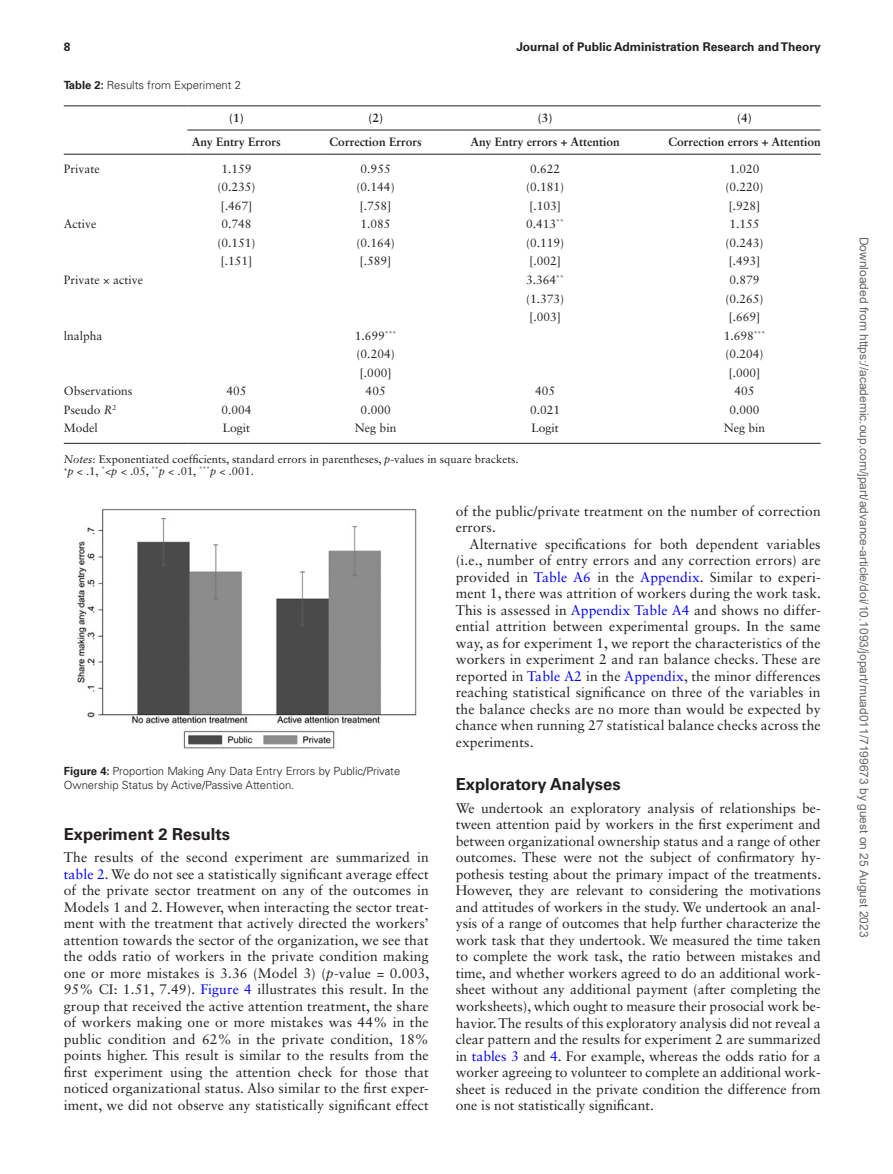
<style>
.page{position:relative;width:893px;height:1174px;background:#fff}
.page>*{position:absolute;margin:0;border:0;box-sizing:border-box;transform-origin:0 0}
.t1{font:700 16.5px "Univers LT Std";color:#231f20}
.t2{font:13.8px/16.5px "Sabon LT Std";letter-spacing:.01em;color:#231f20;text-align:justify}
.t3{font:12px "Sabon LT Std";color:#231f20}
.t4{font:12px "Arial";color:#666}
.t5{font:700 12px "Sabon LT Std";color:#231f20}
.t6{font:700 12px "Univers LT Std";color:#231f20}
.t7{font:300 11.25px/14.2px "Univers LT Std";color:#231f20}
.t8{font:11.25px/12px "Sabon LT Std";color:#231f20}
.s1{font-weight:700}
.s2{font-style:italic}
.s3{color:#00f}
</style>
<div class="page">
<hr style="left:64px;top:105px;width:123px;height:1px;background:#231f20">
<hr style="left:187px;top:105px;width:138px;height:1px;background:#231f20">
<hr style="left:325px;top:105px;width:141px;height:1px;background:#231f20">
<hr style="left:466px;top:105px;width:198px;height:1px;background:#231f20">
<hr style="left:664px;top:105px;width:157px;height:1px;background:#231f20">
<hr style="left:187px;top:130px;width:138px;height:1px;background:#231f20">
<hr style="left:187px;top:154px;width:138px;height:1px;background:#231f20">
<hr style="left:325px;top:130px;width:141px;height:1px;background:#231f20">
<hr style="left:325px;top:154px;width:141px;height:1px;background:#231f20">
<hr style="left:466px;top:130px;width:198px;height:1px;background:#231f20">
<hr style="left:466px;top:154px;width:198px;height:1px;background:#231f20">
<hr style="left:664px;top:130px;width:157px;height:1px;background:#231f20">
<hr style="left:664px;top:154px;width:157px;height:1px;background:#231f20">
<hr style="left:64px;top:443px;width:123px;height:1px;background:#231f20">
<hr style="left:187px;top:443px;width:138px;height:1px;background:#231f20">
<hr style="left:325px;top:443px;width:141px;height:1px;background:#231f20">
<hr style="left:466px;top:443px;width:198px;height:1px;background:#231f20">
<hr style="left:664px;top:443px;width:157px;height:1px;background:#231f20">
<hr style="left:64px;top:154px;width:123px;height:1px;background:#231f20">
<img style="left:77px;top:509px;width:340px;height:240px">
<p class="t6" style="left:64px;top:40px;width:8px">8</p>
<p class="t6" style="left:516px;top:40px;width:306px">Journal of Public Administration Research and Theory</p>
<p class="t7" style="left:64px;top:78px;width:179px"><span class="s1">Table 2:</span> Results from Experiment 2</p>
<p class="t5" style="left:229px;top:110px;width:16px">(1)</p>
<p class="t5" style="left:368px;top:110px;width:16px">(2)</p>
<p class="t5" style="left:538px;top:110px;width:16px">(3)</p>
<p class="t5" style="left:737px;top:110px;width:16px">(4)</p>
<p class="t5" style="left:192px;top:135px;width:91px">Any Entry Errors</p>
<p class="t5" style="left:330px;top:135px;width:94px">Correction Errors</p>
<p class="t5" style="left:470px;top:135px;width:151px">Any Entry errors + Attention</p>
<p class="t5" style="left:668px;top:135px;width:154px">Correction errors + Attention</p>
<p class="t3" style="left:64px;top:161px;width:37px">Private</p>
<p class="t3" style="left:221px;top:161px;width:32px">1.159</p>
<p class="t3" style="left:361px;top:161px;width:32px">0.955</p>
<p class="t3" style="left:530px;top:161px;width:32px">0.622</p>
<p class="t3" style="left:729px;top:161px;width:32px">1.020</p>
<p class="t3" style="left:217px;top:180px;width:40px">(0.235)</p>
<p class="t3" style="left:357px;top:180px;width:40px">(0.144)</p>
<p class="t3" style="left:526px;top:180px;width:40px">(0.181)</p>
<p class="t3" style="left:725px;top:180px;width:40px">(0.220)</p>
<p class="t3" style="left:221px;top:198px;width:33px">[.467]</p>
<p class="t3" style="left:360px;top:198px;width:33px">[.758]</p>
<p class="t3" style="left:529px;top:198px;width:33px">[.103]</p>
<p class="t3" style="left:729px;top:198px;width:33px">[.928]</p>
<p class="t3" style="left:64px;top:217px;width:34px">Active</p>
<p class="t3" style="left:221px;top:217px;width:32px">0.748</p>
<p class="t3" style="left:361px;top:217px;width:32px">1.085</p>
<p class="t3" style="left:526px;top:217px;width:39px">0.413<sup>**</sup></p>
<p class="t3" style="left:729px;top:217px;width:32px">1.155</p>
<p class="t3" style="left:217px;top:236px;width:40px">(0.151)</p>
<p class="t3" style="left:357px;top:236px;width:40px">(0.164)</p>
<p class="t3" style="left:526px;top:236px;width:40px">(0.119)</p>
<p class="t3" style="left:725px;top:236px;width:40px">(0.243)</p>
<p class="t3" style="left:221px;top:254px;width:33px">[.151]</p>
<p class="t3" style="left:360px;top:254px;width:33px">[.589]</p>
<p class="t3" style="left:529px;top:254px;width:33px">[.002]</p>
<p class="t3" style="left:729px;top:254px;width:33px">[.493]</p>
<p class="t3" style="left:64px;top:273px;width:81px">Private × active</p>
<p class="t3" style="left:526px;top:273px;width:39px">3.364<sup>**</sup></p>
<p class="t3" style="left:729px;top:273px;width:32px">0.879</p>
<p class="t3" style="left:526px;top:291px;width:40px">(1.373)</p>
<p class="t3" style="left:726px;top:291px;width:40px">(0.265)</p>
<p class="t3" style="left:529px;top:310px;width:33px">[.003]</p>
<p class="t3" style="left:729px;top:310px;width:33px">[.669]</p>
<p class="t3" style="left:64px;top:328px;width:40px">lnalpha</p>
<p class="t3" style="left:355px;top:328px;width:43px">1.699<sup>***</sup></p>
<p class="t3" style="left:724px;top:328px;width:43px">1.698<sup>***</sup></p>
<p class="t3" style="left:357px;top:347px;width:40px">(0.204)</p>
<p class="t3" style="left:725px;top:347px;width:40px">(0.204)</p>
<p class="t3" style="left:360px;top:365px;width:33px">[.000]</p>
<p class="t3" style="left:729px;top:365px;width:33px">[.000]</p>
<p class="t3" style="left:64px;top:384px;width:70px">Observations</p>
<p class="t3" style="left:226px;top:384px;width:22px">405</p>
<p class="t3" style="left:366px;top:384px;width:22px">405</p>
<p class="t3" style="left:535px;top:384px;width:22px">405</p>
<p class="t3" style="left:734px;top:384px;width:22px">405</p>
<p class="t3" style="left:64px;top:402px;width:54px">Pseudo <span class="s2">R</span><sup>2</sup></p>
<p class="t3" style="left:221px;top:402px;width:32px">0.004</p>
<p class="t3" style="left:361px;top:402px;width:32px">0.000</p>
<p class="t3" style="left:530px;top:402px;width:32px">0.021</p>
<p class="t3" style="left:729px;top:402px;width:32px">0.000</p>
<p class="t3" style="left:64px;top:421px;width:36px">Model</p>
<p class="t3" style="left:223px;top:421px;width:29px">Logit</p>
<p class="t3" style="left:355px;top:421px;width:43px">Neg bin</p>
<p class="t3" style="left:531px;top:421px;width:29px">Logit</p>
<p class="t3" style="left:724px;top:421px;width:43px">Neg bin</p>
<p class="t8" style="left:64px;top:453px;width:456px"><span class="s2">Notes</span>: Exponentiated coefficients, standard errors in parentheses, <span class="s2">p</span>-values in square brackets. <sup>+</sup><span class="s2">p</span> &lt; .1, <sup>*</sup>&lt;<span class="s2">p</span> &lt; .05, <sup>**</sup><span class="s2">p</span> &lt; .01, <sup>***</sup><span class="s2">p</span> &lt; .001.</p>
<p class="t7" style="left:64px;top:763px;width:338px"><span class="s1">Figure 4:</span> Proportion Making Any Data Entry Errors by Public/Private<br>Ownership Status by Active/Passive Attention.</p>
<p class="t1" style="left:64px;top:824px;width:168px">Experiment 2 Results</p>
<p class="t2" style="left:64px;top:849px;width:367px">The results of the second experiment are summarized in <span class="s3">table 2</span>. We do not see a statistically significant average effect of the private sector treatment on any of the outcomes in Models 1 and 2. However, when interacting the sector treat&shy;ment with the treatment that actively directed the workers’ attention towards the sector of the organization, we see that the odds ratio of workers in the private condition making one or more mistakes is 3.36 (Model 3) (<span class="s2">p</span>-value = 0.003, 95% CI: 1.51, 7.49). <span class="s3">Figure 4</span> illustrates this result. In the group that received the active attention treatment, the share of workers making one or more mistakes was 44% in the public condition and 62% in the private condition, 18% points higher. This result is similar to the results from the first experiment using the attention check for those that noticed organizational status. Also similar to the first exper&shy;iment, we did not observe any statistically significant effect</p>
<p class="t2" style="left:456px;top:502px;width:366px">of the public/private treatment on the number of correction errors.</p>
<p class="t2" style="left:456px;top:535px;width:367px;text-indent:14px">Alternative specifications for both dependent variables (i.e., number of entry errors and any correction errors) are provided in <span class="s3">Table A6</span> in the <span class="s3">Appendix</span>. Similar to experi&shy;ment 1, there was attrition of workers during the work task.<br>This is assessed in <span class="s3">Appendix Table A4</span> and shows no differ&shy;ential attrition between experimental groups. In the same way, as for experiment 1, we report the characteristics of the workers in experiment 2 and ran balance checks. These are reported in <span class="s3">Table A2</span> in the <span class="s3">Appendix</span>, the minor differences reaching statistical significance on three of the variables in the balance checks are no more than would be expected by chance when running 27 statistical balance checks across the experiments.</p>
<p class="t1" style="left:456px;top:775px;width:166px">Exploratory Analyses</p>
<p class="t2" style="left:456px;top:799px;width:367px">We undertook an exploratory analysis of relationships be&shy;tween attention paid by workers in the first experiment and between organizational ownership status and a range of other outcomes. These were not the subject of confirmatory hy&shy;pothesis testing about the primary impact of the treatments.<br>However, they are relevant to considering the motivations and attitudes of workers in the study. We undertook an anal&shy;ysis of a range of outcomes that help further characterize the work task that they undertook. We measured the time taken to complete the work task, the ratio between mistakes and time, and whether workers agreed to do an additional work&shy;sheet without any additional payment (after completing the worksheets), which ought to measure their prosocial work be&shy;havior. The results of this exploratory analysis did not reveal a clear pattern and the results for experiment 2 are summarized in <span class="s3">tables 3</span> and <span class="s3">4</span>. For example, whereas the odds ratio for a worker agreeing to volunteer to complete an additional work&shy;sheet is reduced in the private condition the difference from one is not statistically significant.</p>
<p class="t4" style="left:868px;top:236px;width:702px;rotate:90deg">Downloaded from https://academic.oup.com/jpart/advance-article/doi/10.1093/jopart/muad011/7199673 by guest on 25 August 2023</p>
</div>
